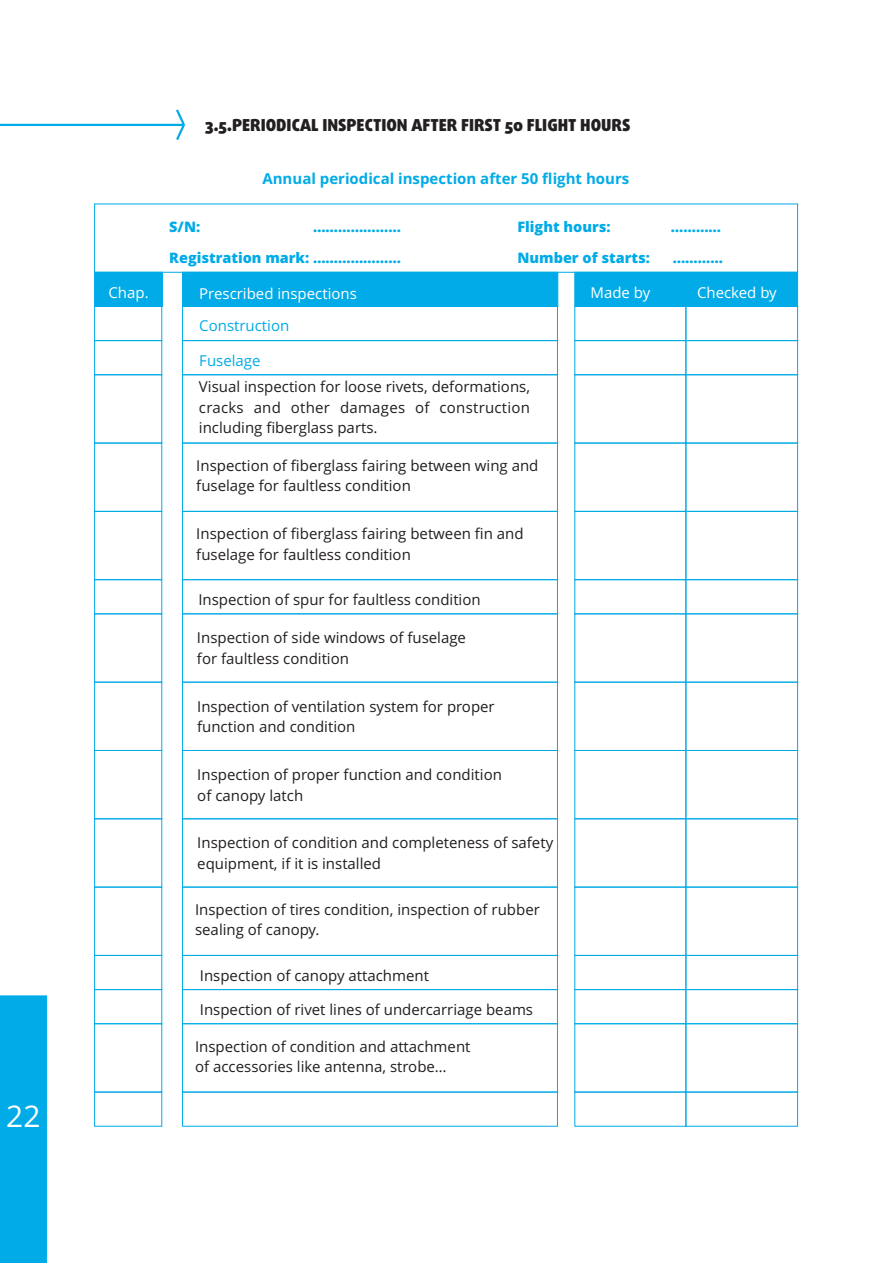
<style>
.page{position:relative;width:893px;height:1263px;background:#fff}
.page>*{position:absolute;margin:0;border:0;box-sizing:border-box;transform-origin:0 0}
.t1{font:29.85px "Open Sans";color:#fff}
.t2{font:900 16.5px "Daxline Pro";color:#231f20}
.t3{font:15px/20.4px "Open Sans";color:#231f20}
.t4{font:700 15px "Open Sans";color:#00abe7}
.t5{font:15px "Open Sans";color:#fff}
.t6{font:15px "Open Sans";color:#00abe7}
.t7{font:800 14.4px "Open Sans";color:#00abe7}
</style>
<div class="page">
<hr style="left:0;top:124px;width:184px;height:2px;background:#00abe7">
<svg style="left:174px;top:109px;width:11px;height:31px"></svg>
<div style="left:94px;top:271px;width:69px;height:36px;background:#00abe7"></div>
<div style="left:94px;top:306px;width:68px;height:35px;border:1px solid #00abe7"></div>
<div style="left:94px;top:340px;width:68px;height:35px;border:1px solid #00abe7"></div>
<div style="left:94px;top:374px;width:68px;height:69px;border:1px solid #00abe7"></div>
<div style="left:94px;top:511px;width:68px;height:69px;border:1px solid #00abe7"></div>
<div style="left:94px;top:443px;width:68px;height:69px;border:1px solid #00abe7"></div>
<div style="left:94px;top:579px;width:68px;height:35px;border:1px solid #00abe7"></div>
<div style="left:94px;top:682px;width:68px;height:69px;border:1px solid #00abe7"></div>
<div style="left:94px;top:613px;width:68px;height:70px;border:1px solid #00abe7"></div>
<div style="left:94px;top:750px;width:68px;height:69px;border:1px solid #00abe7"></div>
<div style="left:94px;top:818px;width:68px;height:69px;border:1px solid #00abe7"></div>
<div style="left:94px;top:887px;width:68px;height:69px;border:1px solid #00abe7"></div>
<div style="left:94px;top:1023px;width:68px;height:69px;border:1px solid #00abe7"></div>
<div style="left:94px;top:955px;width:68px;height:35px;border:1px solid #00abe7"></div>
<div style="left:94px;top:1092px;width:68px;height:35px;border:1px solid #00abe7"></div>
<div style="left:94px;top:989px;width:68px;height:35px;border:1px solid #00abe7"></div>
<div style="left:182px;top:271px;width:377px;height:36px;background:#00abe7"></div>
<div style="left:182px;top:306px;width:376px;height:35px;border:1px solid #00abe7"></div>
<div style="left:182px;top:340px;width:376px;height:35px;border:1px solid #00abe7"></div>
<div style="left:182px;top:374px;width:376px;height:69px;border:1px solid #00abe7"></div>
<div style="left:182px;top:443px;width:376px;height:69px;border:1px solid #00abe7"></div>
<div style="left:182px;top:579px;width:376px;height:35px;border:1px solid #00abe7"></div>
<div style="left:182px;top:613px;width:376px;height:70px;border:1px solid #00abe7"></div>
<div style="left:182px;top:750px;width:376px;height:69px;border:1px solid #00abe7"></div>
<div style="left:182px;top:818px;width:376px;height:69px;border:1px solid #00abe7"></div>
<div style="left:182px;top:887px;width:376px;height:69px;border:1px solid #00abe7"></div>
<div style="left:182px;top:955px;width:376px;height:35px;border:1px solid #00abe7"></div>
<div style="left:182px;top:1092px;width:376px;height:35px;border:1px solid #00abe7"></div>
<div style="left:182px;top:989px;width:376px;height:35px;border:1px solid #00abe7"></div>
<div style="left:574px;top:340px;width:112px;height:35px;border:1px solid #00abe7"></div>
<div style="left:574px;top:374px;width:112px;height:69px;border:1px solid #00abe7"></div>
<div style="left:574px;top:443px;width:112px;height:69px;border:1px solid #00abe7"></div>
<div style="left:574px;top:579px;width:112px;height:35px;border:1px solid #00abe7"></div>
<div style="left:574px;top:613px;width:112px;height:70px;border:1px solid #00abe7"></div>
<div style="left:574px;top:750px;width:112px;height:69px;border:1px solid #00abe7"></div>
<div style="left:574px;top:818px;width:112px;height:69px;border:1px solid #00abe7"></div>
<div style="left:574px;top:887px;width:112px;height:69px;border:1px solid #00abe7"></div>
<div style="left:574px;top:955px;width:112px;height:35px;border:1px solid #00abe7"></div>
<div style="left:574px;top:1092px;width:112px;height:35px;border:1px solid #00abe7"></div>
<div style="left:574px;top:989px;width:112px;height:35px;border:1px solid #00abe7"></div>
<div style="left:574px;top:271px;width:224px;height:36px;background:#00abe7"></div>
<div style="left:685px;top:306px;width:113px;height:35px;border:1px solid #00abe7"></div>
<div style="left:685px;top:340px;width:113px;height:35px;border:1px solid #00abe7"></div>
<div style="left:685px;top:374px;width:113px;height:69px;border:1px solid #00abe7"></div>
<div style="left:685px;top:511px;width:113px;height:69px;border:1px solid #00abe7"></div>
<div style="left:685px;top:443px;width:113px;height:69px;border:1px solid #00abe7"></div>
<div style="left:685px;top:579px;width:113px;height:35px;border:1px solid #00abe7"></div>
<div style="left:685px;top:682px;width:113px;height:69px;border:1px solid #00abe7"></div>
<div style="left:685px;top:613px;width:113px;height:70px;border:1px solid #00abe7"></div>
<div style="left:685px;top:750px;width:113px;height:69px;border:1px solid #00abe7"></div>
<div style="left:685px;top:818px;width:113px;height:69px;border:1px solid #00abe7"></div>
<div style="left:685px;top:887px;width:113px;height:69px;border:1px solid #00abe7"></div>
<div style="left:685px;top:1023px;width:113px;height:69px;border:1px solid #00abe7"></div>
<div style="left:685px;top:955px;width:113px;height:35px;border:1px solid #00abe7"></div>
<div style="left:685px;top:1092px;width:113px;height:35px;border:1px solid #00abe7"></div>
<div style="left:685px;top:989px;width:113px;height:35px;border:1px solid #00abe7"></div>
<div style="left:0;top:995px;width:47px;height:268px;background:#00abe7"></div>
<h1 class="t1" style="left:6px;top:1104px;width:36px">22</h1>
<p class="t2" style="left:205px;top:118px;width:427px">3.5.PERIODICAL INSPECTION AFTER FIRST 50 FLIGHT HOURS</p>
<p class="t4" style="left:262px;top:172px;width:368px">Annual periodical inspection after 50 flight hours</p>
<p class="t7" style="left:169px;top:221px;width:32px">S/N:</p>
<p class="t7" style="left:313px;top:221px;width:89px">…………………</p>
<p class="t7" style="left:517px;top:221px;width:95px">Flight hours:</p>
<p class="t7" style="left:671px;top:221px;width:52px">…………</p>
<p class="t7" style="left:169px;top:252px;width:233px">Registration mark: …………………</p>
<p class="t7" style="left:517px;top:252px;width:134px">Number of starts:</p>
<p class="t7" style="left:673px;top:252px;width:52px">…………</p>
<p class="t5" style="left:109px;top:286px;width:42px">Chap.</p>
<p class="t5" style="left:199px;top:288px;width:159px">Prescribed inspections</p>
<p class="t6" style="left:199px;top:320px;width:92px">Construction</p>
<p class="t6" style="left:199px;top:354px;width:63px">Fuselage</p>
<p class="t3" style="left:199px;top:378px;width:333px;text-align:justify">Visual inspection for loose rivets, deformations, cracks and other damages of construction including fiberglass parts.</p>
<p class="t3" style="left:196px;top:457px;width:344px">Inspection of fiberglass fairing between wing and fuselage for faultless condition</p>
<p class="t3" style="left:196px;top:525px;width:329px">Inspection of fiberglass fairing between fin and fuselage for faultless condition</p>
<p class="t3" style="left:198px;top:591px;width:284px">Inspection of spur for faultless condition</p>
<p class="t3" style="left:197px;top:629px;width:271px">Inspection of side windows of fuselage for faultless condition</p>
<p class="t3" style="left:197px;top:698px;width:299px">Inspection of ventilation system for proper function and condition</p>
<p class="t3" style="left:197px;top:766px;width:306px">Inspection of proper function and condition of canopy latch</p>
<p class="t3" style="left:197px;top:834px;width:357px">Inspection of condition and completeness of safety equipment, if it is installed</p>
<p class="t3" style="left:195px;top:901px;width:346px">Inspection of tires condition, inspection of rubber sealing of canopy.</p>
<p class="t3" style="left:200px;top:966px;width:231px">Inspection of canopy attachment</p>
<p class="t3" style="left:200px;top:1000px;width:335px">Inspection of rivet lines of undercarriage beams</p>
<p class="t3" style="left:195px;top:1037px;width:277px">Inspection of condition and attachment of accessories like antenna, strobe…</p>
<p class="t5" style="left:590px;top:286px;width:61px">Made by</p>
<p class="t5" style="left:697px;top:286px;width:81px">Checked by</p>
</div>
